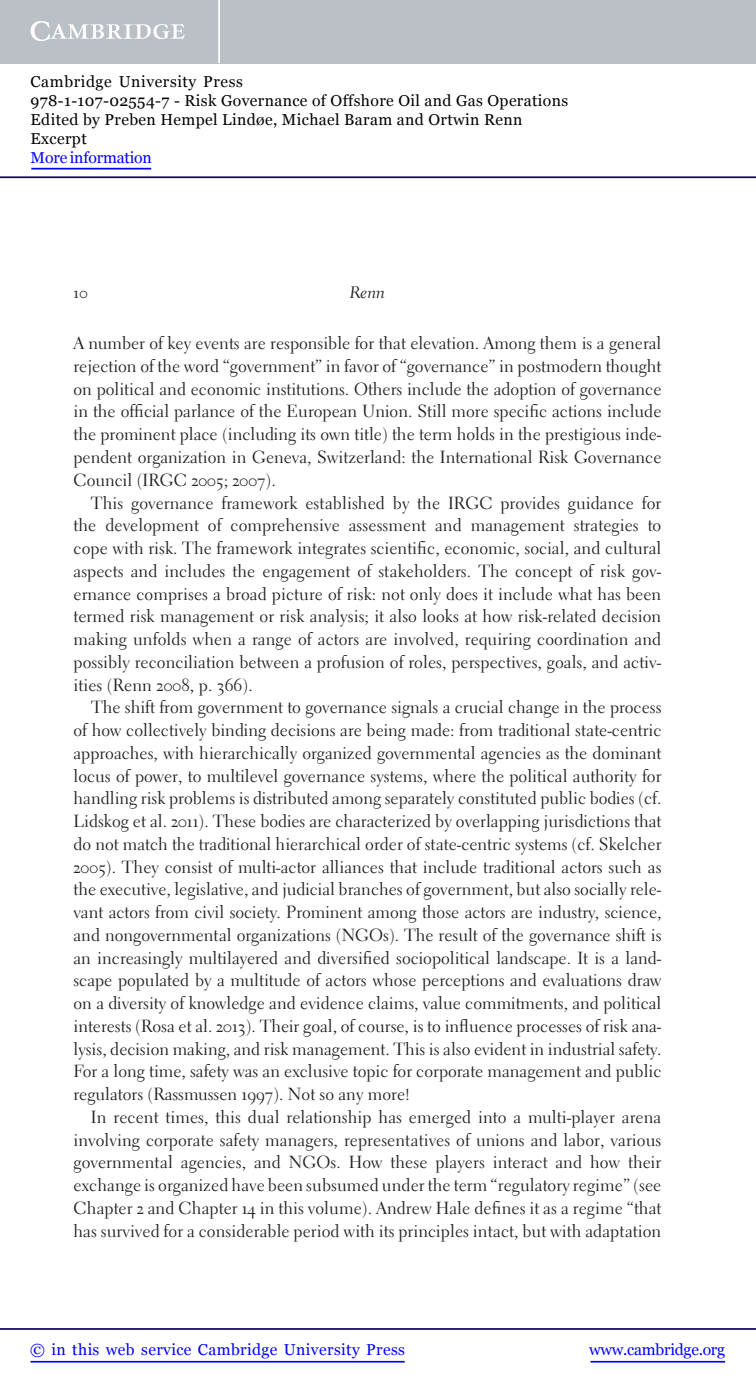
<style>
.page{position:relative;width:756px;height:1388px;background:#fff}
.page>*{position:absolute;margin:0;border:0;box-sizing:border-box;transform-origin:0 0}
.t1{font:17.5px/22.8px "Electra LT Std";color:#231f20;text-align:justify}
.t2{font:16.62px "Electra LT Std Cursive";color:#231f20}
.t3{font:16.62px "Electra LT Std";color:#231f20}
.t4{font:15.75px/18.9px "Georgia";letter-spacing:.025em;color:#000}
.t5{font:15.75px "Georgia";letter-spacing:.025em;color:#00f}
.t6{font:15.75px "Georgia";letter-spacing:-.015em;color:#00f}
.t7{font:15.75px "Georgia";letter-spacing:-.01em;color:#00f}
</style>
<div class="page">
<hr style="left:591px;top:1361px;width:134px;height:1px;background:#00f">
<hr style="left:0;top:1328px;width:756px;height:2px;background:#150666">
<hr style="left:31px;top:1361px;width:374px;height:1px;background:#00f">
<div style="left:0;top:0;width:756px;height:63px;background:#bac0c6"></div>
<svg style="left:31px;top:21px;width:154px;height:20px"></svg>
<hr style="left:218px;top:0;width:2px;height:63px;background:#fff">
<hr style="left:0;top:176px;width:756px;height:2px;background:#150666">
<hr style="left:31px;top:168px;width:120px;height:1px;background:#00f">
<p class="t4" style="left:31px;top:72px;width:539px">Cambridge University Press<br>978-1-107-02554-7 - Risk Governance of Offshore Oil and Gas Operations Edited by Preben Hempel Lindøe, Michael Baram and Ortwin Renn Excerpt</p>
<p class="t7" style="left:31px;top:148px;width:123px">More information</p>
<p class="t3" style="left:73px;top:285px;width:16px">10</p>
<p class="t2" style="left:350px;top:285px;width:37px">Renn</p>
<p class="t1" style="left:74px;top:334px;width:590px">A number of key events are responsible for that elevation. Among them is a general rejection of the word “government” in favor of “governance” in postmodern thought on political and economic institutions. Others include the adoption of governance in the official parlance of the European Union. Still more specific actions include the prominent place (including its own title) the term holds in the prestigious inde&shy;pendent organization in Geneva, Switzerland: the International Risk Governance Council (IRGC 2005 ; 2007 ).</p>
<p class="t1" style="left:74px;top:493px;width:589px;text-indent:17px">This governance framework established by the IRGC provides guidance for the development of comprehensive assessment and management strategies to cope with risk. The framework integrates scientific, economic, social, and cultural aspects and includes the engagement of stakeholders. The concept of risk gov&shy;ernance comprises a broad picture of risk : not only does it include what has been termed risk management or risk analysis; it also looks at how risk- related decision making unfolds when a range of actors are involved, requiring coordination and possibly reconciliation between a profusion of roles, perspectives, goals, and activ&shy;ities (Renn 2008 , p. 366).</p>
<p class="t1" style="left:73px;top:698px;width:590px;text-indent:18px">The shift from government to governance signals a crucial change in the process of how collectively binding decisions are being made: from traditional state- centric approaches, with hierarchically organized governmental agencies as the dominant locus of power, to multilevel governance systems, where the political authority for handling risk problems is distributed among separately constituted public bodies (cf.<br>Lidskog et al. 2011 ). These bodies are characterized by overlapping jurisdictions that do not match the traditional hierarchical order of state- centric systems (cf. Skelcher 2005 ). They consist of multi- actor alliances that include traditional actors such as the executive, legislative, and judicial branches of government, but also socially rele&shy;vant actors from civil society. Prominent among those actors are industry, science, and nongovernmental organizations (NGOs). The result of the governance shift is an increasingly multilayered and diversified sociopolitical landscape. It is a land&shy;scape populated by a multitude of actors whose perceptions and evaluations draw on a diversity of knowledge and evidence claims, value commitments, and political interests (Rosa et al. 2013). Their goal, of course, is to influence processes of risk ana&shy;lysis, decision making, and risk management. This is also evident in industrial safety.<br>For a long time, safety was an exclusive topic for corporate management and public regulators (Rassmussen 1997 ). Not so any more!</p>
<p class="t1" style="left:73px;top:1107px;width:590px;text-indent:17px">In recent times, this dual relationship has emerged into a multi- player arena involving corporate safety managers, representatives of unions and labor, various governmental agencies, and NGOs. How these players interact and how their exchange is organized have been subsumed under the term “regulatory regime ” (see Chapter 2 and Chapter 14 in this volume). Andrew Hale defines it as a regime “that has survived for a considerable period with its principles intact, but with adaptation</p>
<p class="t5" style="left:30px;top:1340px;width:376px">© in this web service Cambridge University Press</p>
<p class="t6" style="left:589px;top:1340px;width:137px">www.cambridge.org</p>
</div>
